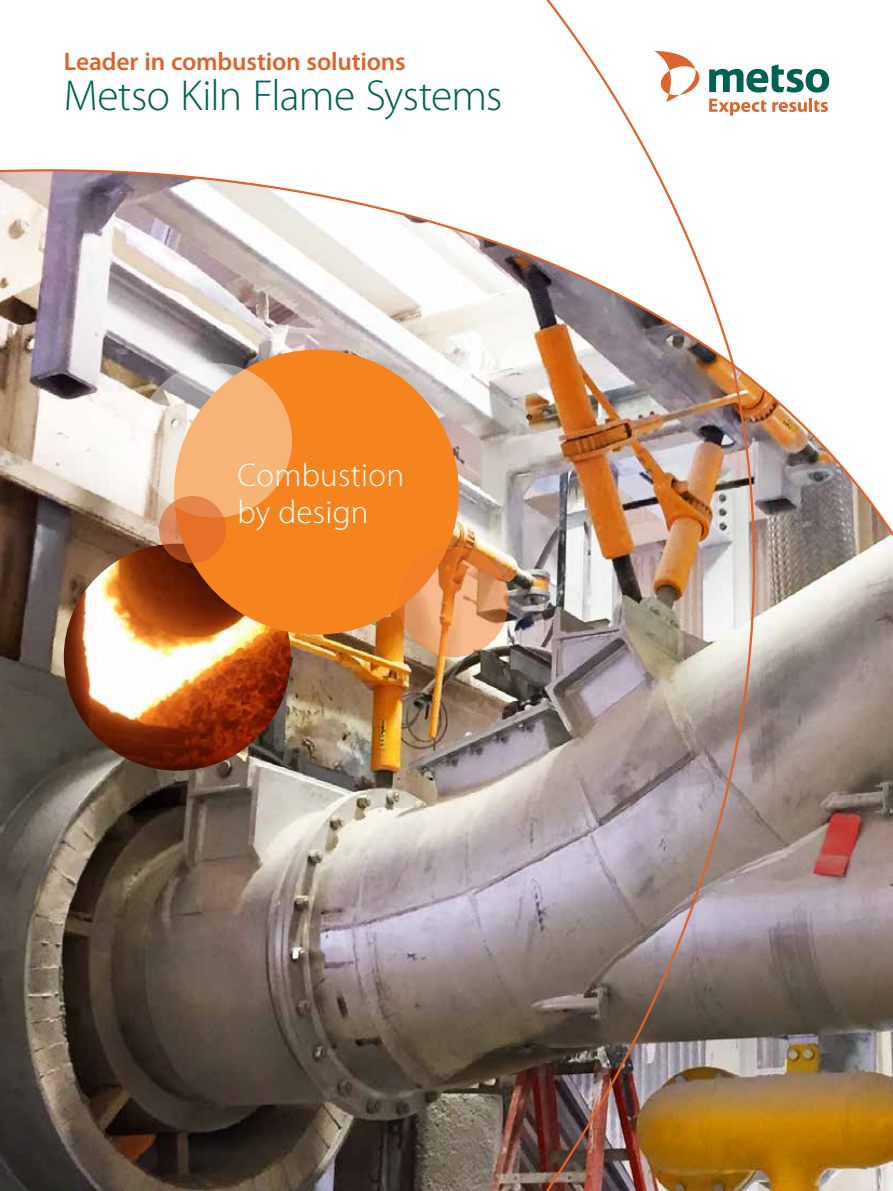
<style>
.page{position:relative;width:893px;height:1191px;background:#fff}
.page>*{position:absolute;margin:0;border:0;box-sizing:border-box;transform-origin:0 0}
.t1{font:300 43.5px "Myriad Pro";letter-spacing:-.02em;color:#006253}
.t2{font:300 33px/37.5px "Myriad Pro";letter-spacing:.01em;color:#fff}
.t3{font:600 25.35px "Myriad Pro";letter-spacing:-.005em;color:#dc642d}
</style>
<div class="page">
<svg style="left:0;top:0;width:734px;height:362px"></svg>
<img style="left:0;top:362px;width:893px;height:829px">
<svg style="left:709px;top:64px;width:120px;height:29px"></svg>
<svg style="left:654px;top:51px;width:45px;height:51px"></svg>
<svg style="left:709px;top:99px;width:57px;height:17px"></svg>
<svg style="left:772px;top:99px;width:56px;height:13px"></svg>
<img style="left:64px;top:543px;width:227px;height:227px;border-radius:113px">
<div style="left:174px;top:350px;width:285px;height:285px;background:#f5841f;border-radius:50%"></div>
<svg style="left:131px;top:357px;width:161px;height:167px"></svg>
<img style="left:394px;top:542px;width:119px;height:119px">
<svg style="left:159px;top:496px;width:67px;height:67px;background:#dc7437"></svg>
<p class="t3" style="left:64px;top:45px;width:343px">Leader in combustion solutions</p>
<h1 class="t1" style="left:64px;top:72px;width:440px">Metso Kiln Flame Systems</h1>
<h2 class="t2" style="left:238px;top:456px;width:168px">Combustion by design</h2>
</div>
